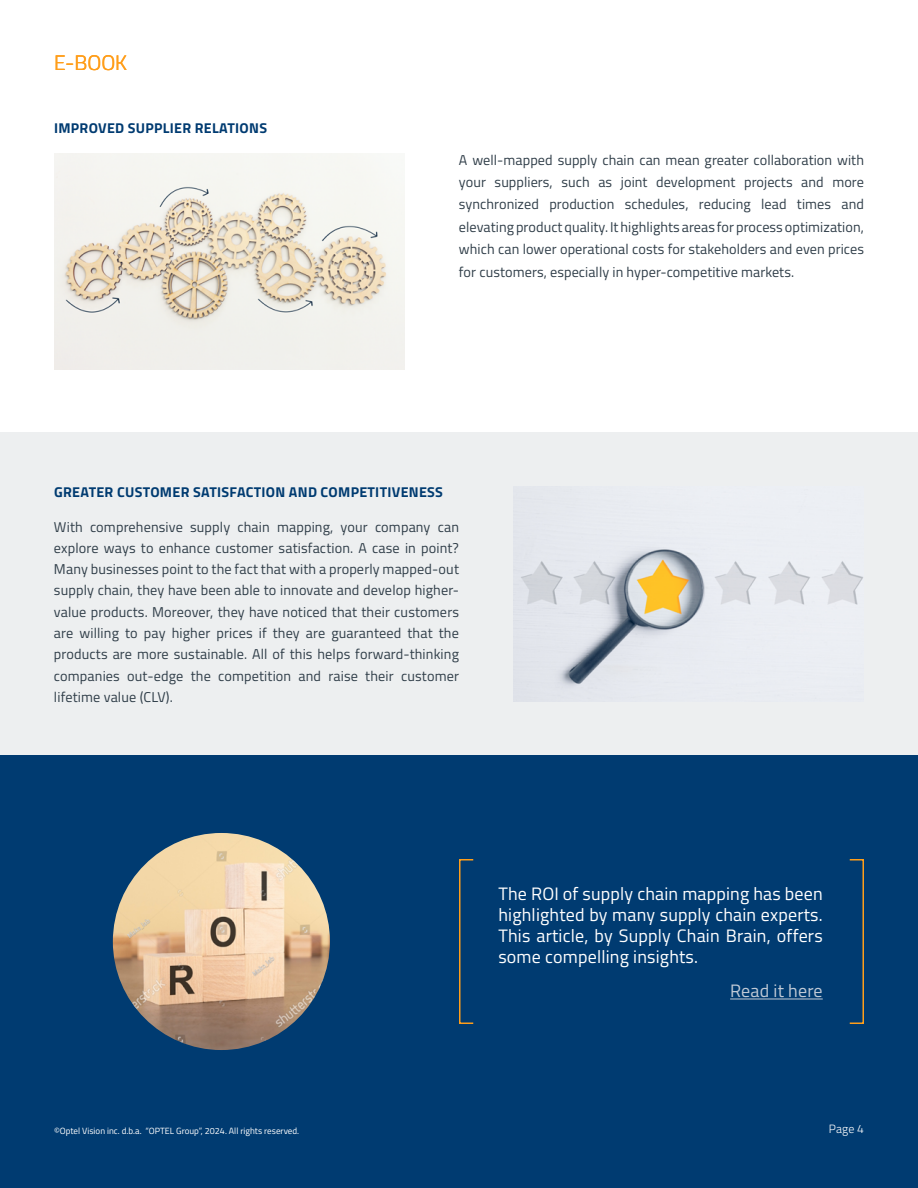
<style>
.page{position:relative;width:918px;height:1188px;background:#fff}
.page>*{position:absolute;margin:0;border:0;box-sizing:border-box;transform-origin:0 0}
.t1{font:300 21px "Titillium";color:#ff9e1a}
.t2{font:18px/21px "Titillium";letter-spacing:.01em;color:#fff;text-align:justify}
.t3{font:18px "Titillium";letter-spacing:.01em;color:#c1cad6}
.t4{font:14.25px/21.3px "Titillium";letter-spacing:.005em;color:#303e49;text-align:justify}
.t5{font:700 14.25px "Titillium";letter-spacing:.02em;color:#003b71}
.t6{font:300 12px "Titillium";color:#fff}
.t7{font:9px "Titillium";color:#fff}
</style>
<div class="page">
<div style="left:0;top:432px;width:918px;height:324px;background:#edeff0"></div>
<div style="left:0;top:756px;width:918px;height:432px;background:#003b71"></div>
<hr style="left:730px;top:999px;width:93px;height:1px;background:#c1cad6">
<img style="left:54px;top:154px;width:351px;height:215px">
<img style="left:513px;top:489px;width:350px;height:213px">
<div style="left:459px;top:859px;width:15px;height:165px;border:2px solid #ff9e1a"></div>
<div style="left:849px;top:859px;width:15px;height:165px;border:2px solid #ff9e1a"></div>
<img style="left:113px;top:833px;width:217px;height:217px;border-radius:109px">
<h1 class="t1" style="left:54px;top:47px;width:75px">E-BOOK</h1>
<p class="t5" style="left:54px;top:117px;width:215px">IMPROVED SUPPLIER RELATIONS</p>
<p class="t4" style="left:459px;top:148px;width:407px;line-height:22.4px">A well-mapped supply chain can mean greater collaboration with your suppliers, such as joint development projects and more synchronized production schedules, reducing lead times and elevating product quality. It highlights areas for process optimization, which can lower operational costs for stakeholders and even prices for customers, especially in hyper-competitive markets.</p>
<p class="t5" style="left:54px;top:481px;width:390px">GREATER CUSTOMER SATISFACTION AND COMPETITIVENESS</p>
<p class="t4" style="left:54px;top:515px;width:407px">With comprehensive supply chain mapping, your company can explore ways to enhance customer satisfaction. A case in point?<br>Many businesses point to the fact that with a properly mapped-out supply chain, they have been able to innovate and develop higher&shy;value products. Moreover, they have noticed that their customers are willing to pay higher prices if they are guaranteed that the products are more sustainable. All of this helps forward-thinking companies out-edge the competition and raise their customer lifetime value (CLV).</p>
<p class="t2" style="left:498px;top:882px;width:326px">The ROI of supply chain mapping has been highlighted by many supply chain experts.<br>This article, by Supply Chain Brain, offers some compelling insights.</p>
<p class="t3" style="left:730px;top:978px;width:94px">Read it here</p>
<p class="t7" style="left:54px;top:1124px;width:247px">©Optel Vision inc. d.b.a. “OPTEL Group”, 2024. All rights reserved.</p>
<p class="t6" style="left:829px;top:1120px;width:37px">Page 4</p>
</div>
